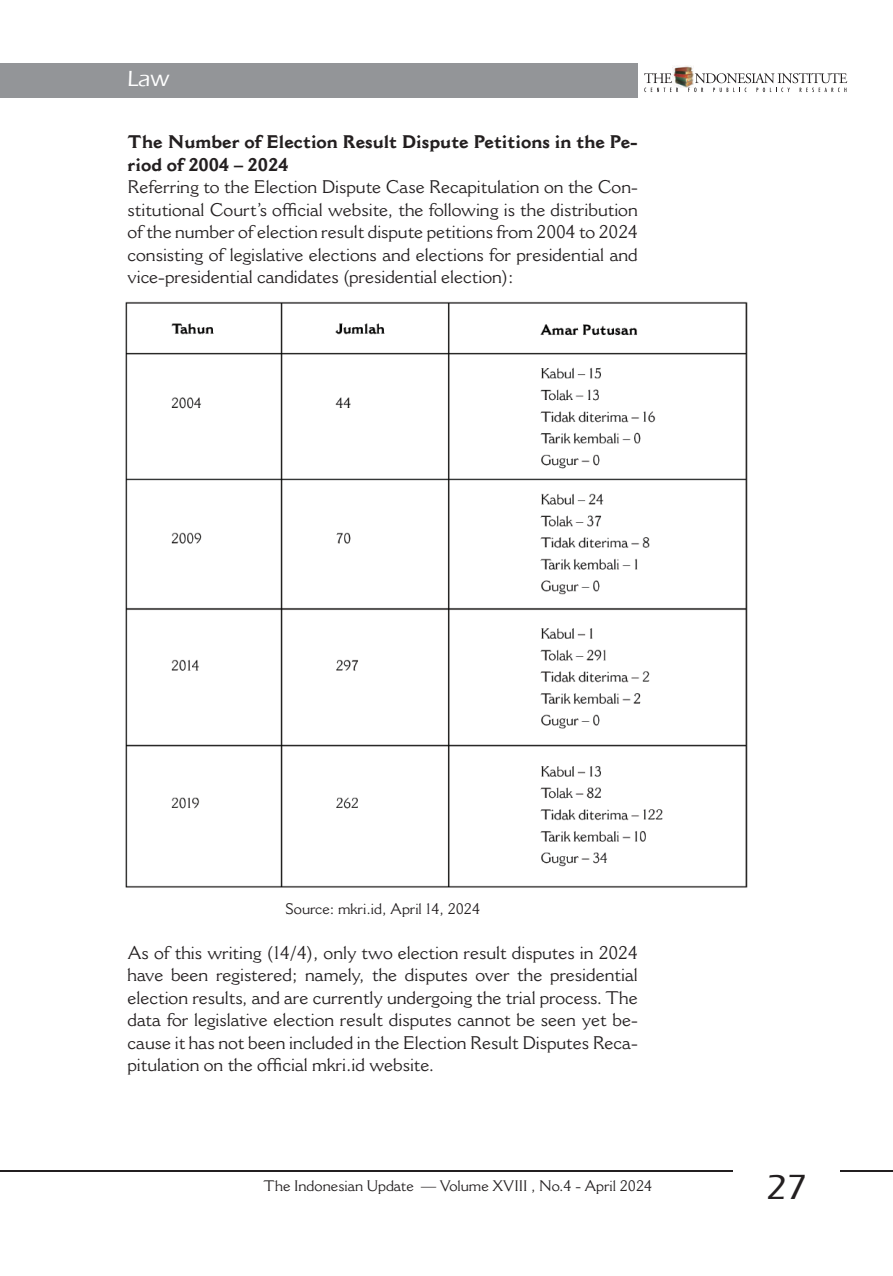
<style>
.page{position:relative;width:893px;height:1276px;background:#fff}
.page>*{position:absolute;margin:0;border:0;box-sizing:border-box;transform-origin:0 0}
.t1{font:500 36px "Eras ITC";color:#231f20}
.t2{font:500 22.5px "Eras ITC";color:#fff}
.t3{font:18px/22.5px "Cantoria MT Std";color:#231f20;text-align:justify}
.t4{font:700 18px/22.5px "Cantoria MT Std";color:#231f20}
.t5{font:15px "Cantoria MT Std";color:#231f20}
</style>
<div class="page">
<img style="left:673px;top:65px;width:21px;height:23px">
<svg style="left:644px;top:73px;width:34px;height:19px"></svg>
<svg style="left:688px;top:73px;width:159px;height:19px"></svg>
<div style="left:0;top:64px;width:638px;height:34px;background:#939598"></div>
<hr style="left:0;top:1170px;width:893px;height:1px;background:#231f20">
<div style="left:733px;top:1135px;width:107px;height:107px;background:#fff"></div>
<img style="left:125px;top:301px;width:623px;height:587px">
<p class="t2" style="left:128px;top:66px;width:43px">Law</p>
<p class="t4" style="left:128px;top:131px;width:512px">The Number of Election Result Dispute Petitions in the Pe&shy;riod of 2004 – 2024</p>
<p class="t3" style="left:128px;top:176px;width:512px">Referring to the Election Dispute Case Recapitulation on the Con&shy;stitutional Court’s official website, the following is the distribution of the number of election result dispute petitions from 2004 to 2024 consisting of legislative elections and elections for presidential and vice-presidential candidates (presidential election):</p>
<p class="t5" style="left:285px;top:899px;width:197px">Source: mkri.id, April 14, 2024</p>
<p class="t3" style="left:128px;top:941px;width:512px">As of this writing (14/4), only two election result disputes in 2024 have been registered; namely, the disputes over the presidential election results, and are currently undergoing the trial process. The data for legislative election result disputes cannot be seen yet be&shy;cause it has not been included in the Election Result Disputes Reca&shy;pitulation on the official mkri.id website.</p>
<p class="t5" style="left:263px;top:1177px;width:390px">The Indonesian Update — Volume XVIII , No.4 - April 2024</p>
<h1 class="t1" style="left:766px;top:1167px;width:43px">27</h1>
</div>
